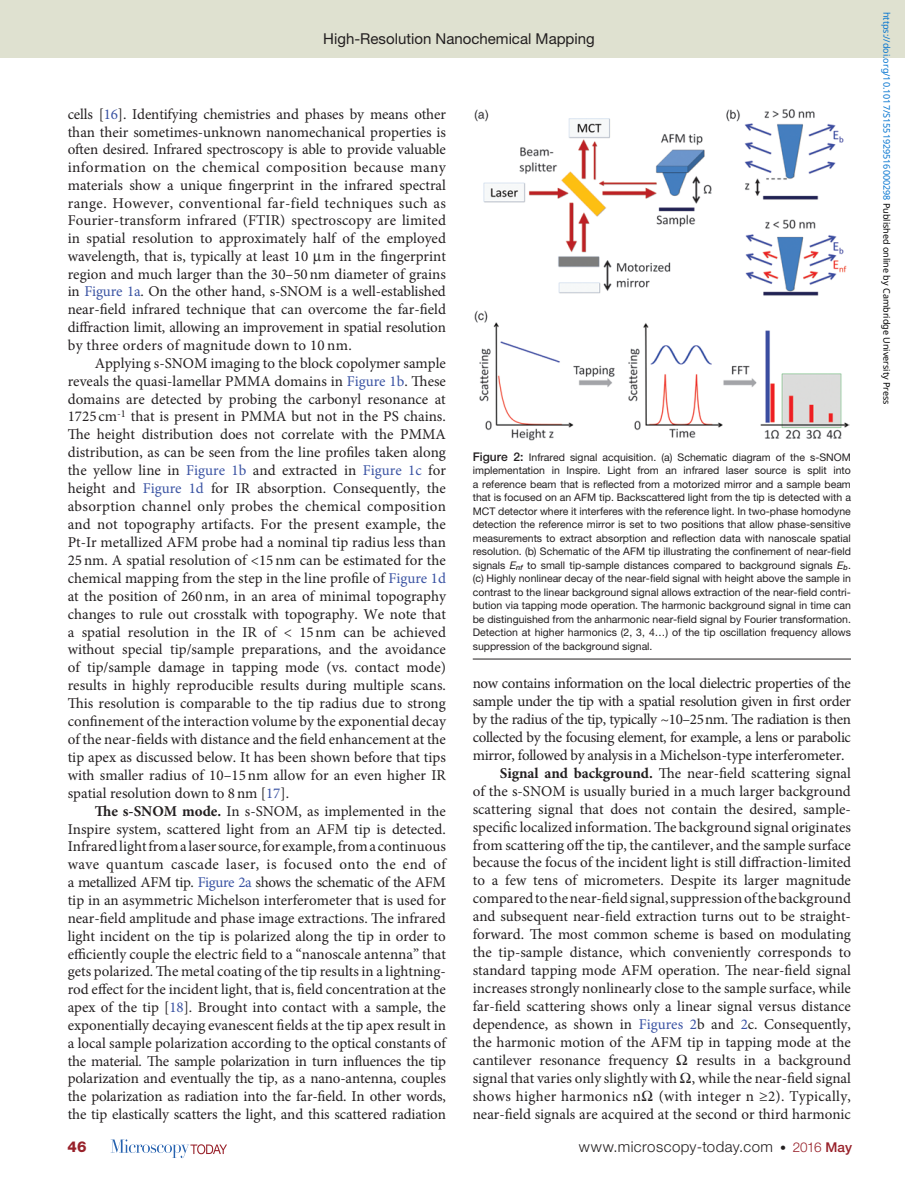
<style>
.page{position:relative;width:905px;height:1188px;background:#fff}
.page>*{position:absolute;margin:0;border:0;box-sizing:border-box;transform-origin:0 0}
.pFirstpara{font:15px/18px "Minion Pro";color:#231f20;text-align:justify}
.pPara{font:15px/18px "Minion Pro";color:#231f20;text-align:justify}
.t1{font:15px "Helvetica Neue LT Std";color:#231f20}
.t2{font:300 15px "Helvetica Neue LT Std";letter-spacing:.03em;color:#231f20}
.t3{font:800 15px "Helvetica Neue LT Std";color:#98212a}
.pFigureCaption{font:10.5px/13.5px "Helvetica Neue LT Std";color:#231f20;text-align:justify}
.t4{font:9px "Noto Sans";color:#0172cf}
.s1{color:#3a53a3}
.s2{font-weight:700}
.s3{font-weight:500;font-size:12px}
.s4{font-style:italic}
.s5{font-size:12px}
.s6{font-size:13.5px;color:#98212a}
.s7{font-weight:500;font-size:13.5px;color:#98212a}
.s8{color:#000}
</style>
<div class="page">
<div style="left:0;top:0;width:904px;height:58px;background:#dfe1d0"></div>
<svg style="left:111px;top:1139px;width:116px;height:19px"></svg>
<img style="left:474px;top:109px;width:375px;height:331px">
<hr style="left:472px;top:659px;width:378px;height:1px;background:#231f20">
<p class="t1" style="left:323px;top:30px;width:273px">High-Resolution Nanochemical Mapping</p>
<p class="pFirstpara" style="left:68px;top:105px;width:380px">cells [<span class="s1">16</span>]. Identifying chemistries and phases by means other than their sometimes-unknown nanomechanical properties is often desired. Infrared spectroscopy is able to provide valuable information on the chemical composition because many materials show a unique fingerprint in the infrared spectral range. However, conventional far-field techniques such as Fourier-transform infrared (FTIR) spectroscopy are limited in spatial resolution to approximately half of the employed wavelength, that is, typically at least 10 m in the fingerprint region and much larger than the 30–50nm diameter of grains in <span class="s1">Figure 1a</span>. On the other hand, s-SNOM is a well-established near-field infrared technique that can overcome the far-field diffraction limit, allowing an improvement in spatial resolution by three orders of magnitude down to 10 nm.</p>
<p class="pPara" style="left:68px;top:354px;width:380px;text-indent:27px">Applying s-SNOM imaging to the block copolymer sample reveals the quasi-lamellar PMMA domains in <span class="s1">Figure 1b</span>. These domains are detected by probing the carbonyl resonance at 1725 cm<sup>-1</sup> that is present in PMMA but not in the PS chains.<br>The height distribution does not correlate with the PMMA distribution, as can be seen from the line profiles taken along the yellow line in <span class="s1">Figure 1b</span> and extracted in <span class="s1">Figure 1c</span> for height and <span class="s1">Figure 1d</span> for IR absorption. Consequently, the absorption channel only probes the chemical composition and not topography artifacts. For the present example, the Pt-Ir metallized AFM probe had a nominal tip radius less than 25nm. A spatial resolution of &lt;15nm can be estimated for the chemical mapping from the step in the line profile of <span class="s1">Figure 1d </span>at the position of 260nm, in an area of minimal topography changes to rule out crosstalk with topography. We note that a spatial resolution in the IR of &lt; 15nm can be achieved without special tip/sample preparations, and the avoidance of tip/sample damage in tapping mode (vs. contact mode) results in highly reproducible results during multiple scans.<br>This resolution is comparable to the tip radius due to strong confinement of the interaction volume by the exponential decay of the near-fields with distance and the field enhancement at the tip apex as discussed below. It has been shown before that tips with smaller radius of 10–15nm allow for an even higher IR spatial resolution down to 8nm [<span class="s1">17</span>].</p>
<p class="pFirstpara" style="left:68px;top:802px;width:380px;text-indent:27px"><span class="s2">The s-SNOM mode.</span> In s-SNOM, as implemented in the Inspire system, scattered light from an AFM tip is detected.<br>Infrared light from a laser source, for example, from a continuous wave quantum cascade laser, is focused onto the end of a metallized AFM tip. <span class="s1">Figure 2a</span> shows the schematic of the AFM tip in an asymmetric Michelson interferometer that is used for near-field amplitude and phase image extractions. The infrared light incident on the tip is polarized along the tip in order to efficiently couple the electric field to a “nanoscale antenna” that gets polarized. The metal coating of the tip results in a lightning&shy;rod effect for the incident light, that is, field concentration at the apex of the tip [<span class="s1">18</span>]. Brought into contact with a sample, the exponentially decaying evanescent fields at the tip apex result in a local sample polarization according to the optical constants of the material. The sample polarization in turn influences the tip polarization and eventually the tip, as a nano-antenna, couples the polarization as radiation into the far-field. In other words, the tip elastically scatters the light, and this scattered radiation</p>
<p class="pFigureCaption" style="left:472px;top:450px;width:380px"><span class="s3">Figure 2:</span> Infrared signal acquisition. (a) Schematic diagram of the s-SNOM implementation in Inspire. Light from an infrared laser source is split into a reference beam that is reflected from a motorized mirror and a sample beam that is focused on an AFM tip. Backscattered light from the tip is detected with a MCT detector where it interferes with the reference light. In two-phase homodyne detection the reference mirror is set to two positions that allow phase-sensitive measurements to extract absorption and reflection data with nanoscale spatial resolution. (b) Schematic of the AFM tip illustrating the confinement of near-field signals <span class="s4">E</span><sub>nf</sub> to small tip-sample distances compared to background signals <span class="s4">E</span><sub>b</sub>. (c) Highly nonlinear decay of the near-field signal with height above the sample in contrast to the linear background signal allows extraction of the near-field contri&shy;bution via tapping mode operation. The harmonic background signal in time can be distinguished from the anharmonic near-field signal by Fourier transformation.<br>Detection at higher harmonics (2, 3, 4…) of the tip oscillation frequency allows suppression of the background signal.</p>
<p class="pFirstpara" style="left:472px;top:674px;width:380px">now contains information on the local dielectric properties of the sample under the tip with a spatial resolution given in first order by the radius of the tip, typically ~10–25nm. The radiation is then collected by the focusing element, for example, a lens or parabolic mirror, followed by analysis in a Michelson-type interferometer.</p>
<p class="pFirstpara" style="left:472px;top:764px;width:380px;text-indent:27px"><span class="s2">Signal and background.</span> The near-field scattering signal of the s-SNOM is usually buried in a much larger background scattering signal that does not contain the desired, sample&shy;specific localized information. The background signal originates from scattering off the tip, the cantilever, and the sample surface because the focus of the incident light is still diffraction-limited to a few tens of micrometers. Despite its larger magnitude compared to the near-field signal, suppression of the background and subsequent near-field extraction turns out to be straight&shy;forward. The most common scheme is based on modulating the tip-sample distance, which conveniently corresponds to standard tapping mode AFM operation. The near-field signal increases strongly nonlinearly close to the sample surface, while far-field scattering shows only a linear signal versus distance dependence, as shown in <span class="s1">Figures 2</span>b and <span class="s1">2</span>c. Consequently, the harmonic motion of the AFM tip in tapping mode at the cantilever resonance frequency</p>
<p class="pFirstpara" style="left:472px;top:1052px;width:380px;text-indent:224px">results in a background signal that varies only slightly with , while the near-field signal shows higher harmonics n (with integer n ≥2). Typically, near-field signals are acquired at the second or third harmonic</p>
<p class="t3" style="left:68px;top:1138px;width:21px">46</p>
<p class="t2" style="left:578px;top:1137px;width:275px">www.microscopy-today.com <span class="s5">•</span> <span class="s6">2016</span> <span class="s7">May</span></p>
<p class="t4" style="left:893px;top:12px;width:394px;rotate:90deg">https://doi.org/10.1017/S1551929516000298 <span class="s8">Published online by Cambridge University Press</span></p>
</div>
